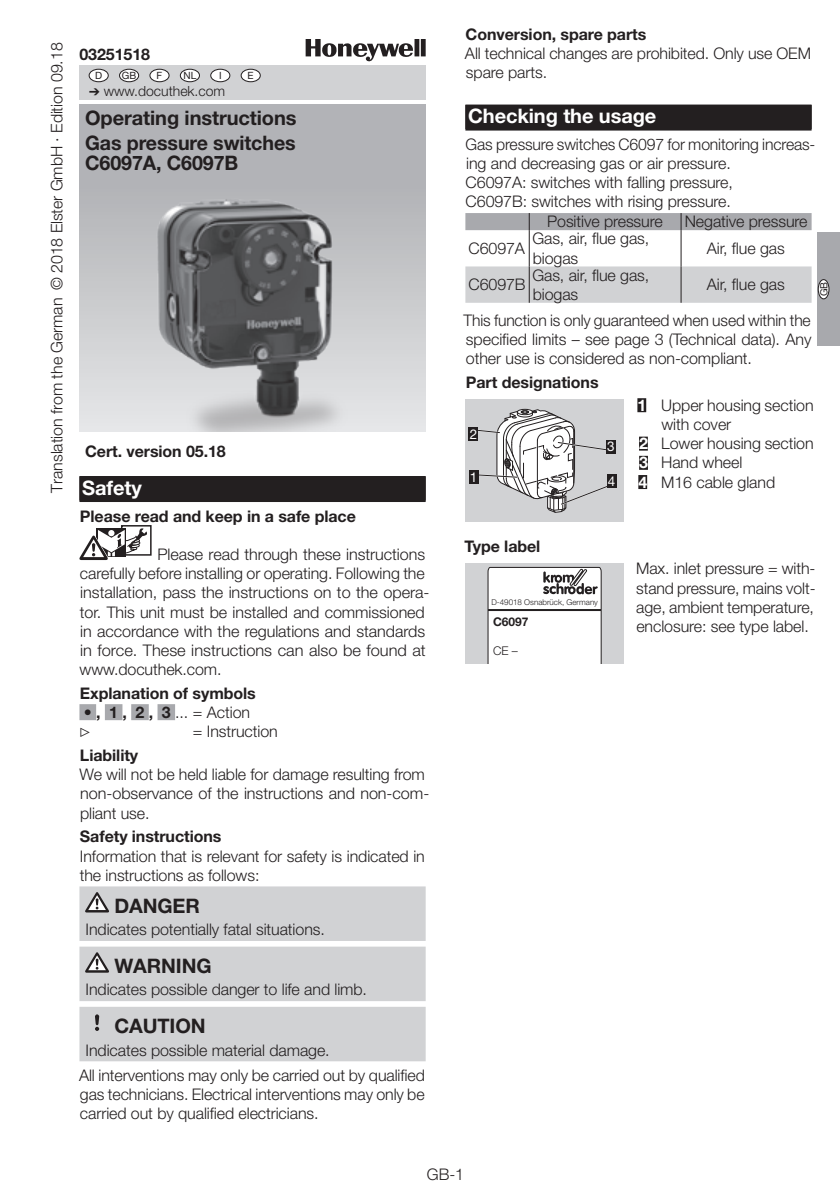
<style>
.page{position:relative;width:840px;height:1191px;background:#fff}
.page>*{position:absolute;margin:0;border:0;box-sizing:border-box;transform-origin:0 0}
.t1{font:700 20px/20px "Helvetica Neue LT Pro";letter-spacing:-.005em;color:#231f20}
.t2{font:700 20px "Helvetica Neue LT Pro";letter-spacing:-.005em;color:#fff}
.t3{font:300 16px/19.2px "Helvetica Neue LT Pro";letter-spacing:-.005em;color:#231f20}
.t4{font:700 16px "Helvetica Neue LT Pro";letter-spacing:-.005em;color:#231f20}
.t5{font:16px "Lucida Sans Unicode";color:#231f20}
.t6{font:300 14px "Helvetica Neue LT Pro";color:#231f20}
.t7{font:13.4px "Helvetica Neue LT Pro";color:#fff}
.t8{font:700 12px "Helvetica Neue LT Pro";color:#231f20}
.t9{font:300 12px "Helvetica Neue LT Pro";color:#231f20}
.t10{font:10px "Helvetica Neue LT Pro";color:#231f20}
.t11{font:300 8px "Helvetica Neue LT Pro";color:#231f20}
.s1{font-weight:700;color:#fff}
</style>
<div class="page">
<div style="left:79px;top:65px;width:346px;height:34px;background:#d1d2d4"></div>
<div style="left:89px;top:69px;width:19px;height:13px;background:#fff;border-radius:50%"></div>
<div style="left:89px;top:69px;width:20px;height:13px;border:1px solid #231f20;border-radius:50%"></div>
<div style="left:119px;top:69px;width:20px;height:13px;background:#fff;border-radius:50%"></div>
<div style="left:119px;top:69px;width:20px;height:13px;border:1px solid #231f20;border-radius:50%"></div>
<div style="left:150px;top:69px;width:19px;height:13px;background:#fff;border-radius:50%"></div>
<div style="left:149px;top:69px;width:20px;height:13px;border:1px solid #231f20;border-radius:50%"></div>
<div style="left:180px;top:69px;width:19px;height:13px;background:#fff;border-radius:50%"></div>
<div style="left:180px;top:69px;width:20px;height:13px;border:1px solid #231f20;border-radius:50%"></div>
<div style="left:211px;top:69px;width:19px;height:13px;background:#fff;border-radius:50%"></div>
<div style="left:210px;top:69px;width:20px;height:13px;border:1px solid #231f20;border-radius:50%"></div>
<div style="left:241px;top:69px;width:19px;height:13px;background:#fff;border-radius:50%"></div>
<div style="left:240px;top:69px;width:20px;height:13px;border:1px solid #231f20;border-radius:50%"></div>
<div style="left:79px;top:105px;width:346px;height:326px;background:#b2b3b7"></div>
<img style="left:79px;top:199px;width:346px;height:232px">
<svg style="left:305px;top:39px;width:120px;height:23px"></svg>
<div style="left:816px;top:232px;width:23px;height:114px;background:#a8a9ad"></div>
<div style="left:817px;top:280px;width:11px;height:19px;background:#fff;border-radius:50%"></div>
<div style="left:817px;top:279px;width:11px;height:20px;border:1px solid #231f20;border-radius:50%"></div>
<div style="left:79px;top:704px;width:17px;height:16px;background:#a8a9ad"></div>
<div style="left:105px;top:704px;width:17px;height:16px;background:#a8a9ad"></div>
<div style="left:131px;top:704px;width:18px;height:16px;background:#a8a9ad"></div>
<div style="left:157px;top:704px;width:18px;height:16px;background:#a8a9ad"></div>
<div style="left:121px;top:525px;width:30px;height:30px;border:2px solid #231f20"></div>
<svg style="left:79px;top:527px;width:70px;height:33px"></svg>
<svg style="left:79px;top:886px;width:346px;height:175px;background:#d2d3d5"></svg>
<div style="left:465px;top:105px;width:346px;height:26px;background:#231f20"></div>
<div style="left:465px;top:266px;width:346px;height:37px;background:#d1d2d4"></div>
<div style="left:465px;top:213px;width:346px;height:17px;background:#a8a9ad"></div>
<hr style="left:528px;top:230px;width:1px;height:36px;background:#231f20">
<hr style="left:680px;top:230px;width:1px;height:36px;background:#231f20">
<hr style="left:528px;top:266px;width:1px;height:37px;background:#231f20">
<hr style="left:680px;top:266px;width:1px;height:37px;background:#231f20">
<div style="left:465px;top:399px;width:159px;height:123px;background:#d1d2d4"></div>
<div style="left:468px;top:470px;width:10px;height:13px;background:#231f20"></div>
<div style="left:468px;top:427px;width:10px;height:14px;background:#231f20"></div>
<div style="left:605px;top:440px;width:10px;height:13px;background:#231f20"></div>
<svg style="left:476px;top:408px;width:133px;height:105px"></svg>
<div style="left:606px;top:474px;width:10px;height:14px;background:#231f20"></div>
<div style="left:637px;top:398px;width:9px;height:14px;background:#231f20"></div>
<div style="left:638px;top:436px;width:9px;height:14px;background:#231f20"></div>
<div style="left:638px;top:456px;width:9px;height:14px;background:#231f20"></div>
<div style="left:638px;top:475px;width:8px;height:14px;background:#231f20"></div>
<div style="left:465px;top:563px;width:158px;height:100px;background:#d1d2d4"></div>
<svg style="left:487px;top:567px;width:114px;height:96px;background:#efefef"></svg>
<hr style="left:487px;top:609px;width:113px;height:2px;background:#231f20">
<div style="left:79px;top:476px;width:346px;height:26px;background:#231f20"></div>
<p class="t3" style="left:47px;top:290px;width:249px;rotate:-90deg">© 2018 Elster GmbH · Edition 09.18</p>
<p class="t3" style="left:47px;top:492px;width:196px;rotate:-90deg">Translation from the German</p>
<p class="t4" style="left:79px;top:44px;width:72px">03251518</p>
<p class="t10" style="left:95px;top:70px;width:9px">D</p>
<p class="t10" style="left:122px;top:70px;width:16px">GB</p>
<p class="t10" style="left:156px;top:70px;width:7px">F</p>
<p class="t10" style="left:183px;top:70px;width:14px">NL</p>
<p class="t10" style="left:219px;top:70px;width:4px">I</p>
<p class="t10" style="left:247px;top:70px;width:8px">E</p>
<p class="t6" style="left:89px;top:82px;width:138px">➔ www.docuthek.com</p>
<p class="t1" style="left:85px;top:107px;width:213px">Operating instructions</p>
<p class="t1" style="left:85px;top:133px;width:212px">Gas pressure switches<br>C6097A, C6097B</p>
<p class="t4" style="left:85px;top:441px;width:142px">Cert. version 05.18</p>
<p class="t2" style="left:82px;top:475px;width:61px">Safety</p>
<p class="t4" style="left:80px;top:506px;width:277px">Please read and keep in a safe place</p>
<p class="t3" style="left:80px;top:544px;width:351px;text-indent:78px">Please read through these instructions carefully before installing or operating. Following the installation, pass the instructions on to the opera&shy;tor. This unit must be installed and commissioned in accordance with the regulations and standards in force. These instructions can also be found at www.docuthek.com.</p>
<p class="t4" style="left:80px;top:683px;width:177px">Explanation of symbols</p>
<p class="t4" style="left:84px;top:702px;width:18px">• ,</p>
<p class="t4" style="left:122px;top:702px;width:6px">,</p>
<p class="t4" style="left:149px;top:702px;width:6px">,</p>
<p class="t3" style="left:175px;top:702px;width:76px">... = Action</p>
<p class="t5" style="left:79px;top:719px;width:14px">▷</p>
<p class="t3" style="left:193px;top:721px;width:86px">= Instruction</p>
<p class="t4" style="left:80px;top:745px;width:60px">Liability</p>
<p class="t3" style="left:79px;top:764px;width:351px">We will not be held liable for damage resulting from non-observance of the instructions and non-com&shy;pliant use.</p>
<p class="t4" style="left:80px;top:826px;width:143px">Safety instructions</p>
<p class="t3" style="left:80px;top:846px;width:346px">Information that is relevant for safety is indicated in the instructions as follows:</p>
<p class="t1" style="left:114px;top:895px;width:87px">DANGER</p>
<p class="t3" style="left:86px;top:919px;width:241px">Indicates potentially fatal situations.</p>
<p class="t1" style="left:114px;top:955px;width:99px">WARNING</p>
<p class="t3" style="left:86px;top:979px;width:283px">Indicates possible danger to life and limb.</p>
<p class="t1" style="left:114px;top:1015px;width:93px">CAUTION</p>
<p class="t3" style="left:79px;top:1037px;width:347px;line-height:24.8px;text-indent:7px">Indicates possible material damage.<br>All interventions may only be carried out by qualified</p>
<p class="t3" style="left:80px;top:1084px;width:346px">gas technicians. Electrical interventions may only be carried out by qualified electricians.</p>
<p class="t4" style="left:465px;top:24px;width:182px">Conversion, spare parts</p>
<p class="t3" style="left:464px;top:43px;width:347px">All technical changes are prohibited. Only use OEM spare parts.</p>
<p class="t2" style="left:468px;top:104px;width:189px">Checking the usage</p>
<p class="t3" style="left:465px;top:134px;width:351px">Gas pressure switches C6097 for monitoring increas-</p>
<p class="t3" style="left:466px;top:153px;width:266px">ing and decreasing gas or air pressure.</p>
<p class="t3" style="left:465px;top:172px;width:268px">C6097A: switches with falling pressure,</p>
<p class="t3" style="left:465px;top:192px;width:266px">C6097B: switches with rising pressure.</p>
<p class="t3" style="left:547px;top:212px;width:117px">Positive pressure</p>
<p class="t3" style="left:684px;top:212px;width:124px">Negative pressure</p>
<p class="t3" style="left:468px;top:238px;width:58px">C6097A</p>
<p class="t3" style="left:532px;top:229px;width:118px">Gas, air, flue gas, biogas</p>
<p class="t3" style="left:706px;top:238px;width:79px">Air, flue gas</p>
<p class="t3" style="left:468px;top:275px;width:59px">C6097B</p>
<p class="t3" style="left:532px;top:265px;width:118px">Gas, air, flue gas, biogas</p>
<p class="t3" style="left:706px;top:275px;width:79px">Air, flue gas</p>
<p class="t3" style="left:463px;top:310px;width:349px;text-align:justify">This function is only guaranteed when used within the specified limits – see page 3 (Technical data). Any other use is considered as non-compliant.</p>
<p class="t4" style="left:465px;top:372px;width:134px">Part designations</p>
<p class="t10" style="left:760px;top:293px;width:9px;rotate:-90deg">D</p>
<p class="t10" style="left:817px;top:296px;width:16px;rotate:-90deg">GB</p>
<p class="t7" style="left:469px;top:426px;width:9px">2</p>
<p class="t7" style="left:469px;top:469px;width:9px">1</p>
<p class="t7" style="left:606px;top:439px;width:9px">3</p>
<p class="t7" style="left:607px;top:473px;width:9px">4</p>
<p class="t4" style="left:464px;top:536px;width:77px">Type label</p>
<p class="t11" style="left:491px;top:597px;width:108px">D-49018 Osnabrück, Germany</p>
<p class="t8" style="left:492px;top:614px;width:37px">C6097</p>
<p class="t9" style="left:492px;top:643px;width:26px">CE –</p>
<p class="t3" style="left:637px;top:395px;width:178px"><span class="s1">1</span> Upper housing section</p>
<p class="t3" style="left:661px;top:414px;width:71px">with cover</p>
<p class="t3" style="left:638px;top:433px;width:176px"><span class="s1">2</span> Lower housing section</p>
<p class="t3" style="left:638px;top:453px;width:105px"><span class="s1">3</span> Hand wheel</p>
<p class="t3" style="left:638px;top:472px;width:138px"><span class="s1">4</span> M16 cable gland</p>
<p class="t3" style="left:635px;top:559px;width:181px;text-align:justify">Max. inlet pressure = with&shy;stand pressure, mains volt&shy;age, ambient temperature, enclosure: see type label.</p>
<p class="t3" style="left:426px;top:1164px;width:39px">GB-1</p>
</div>
